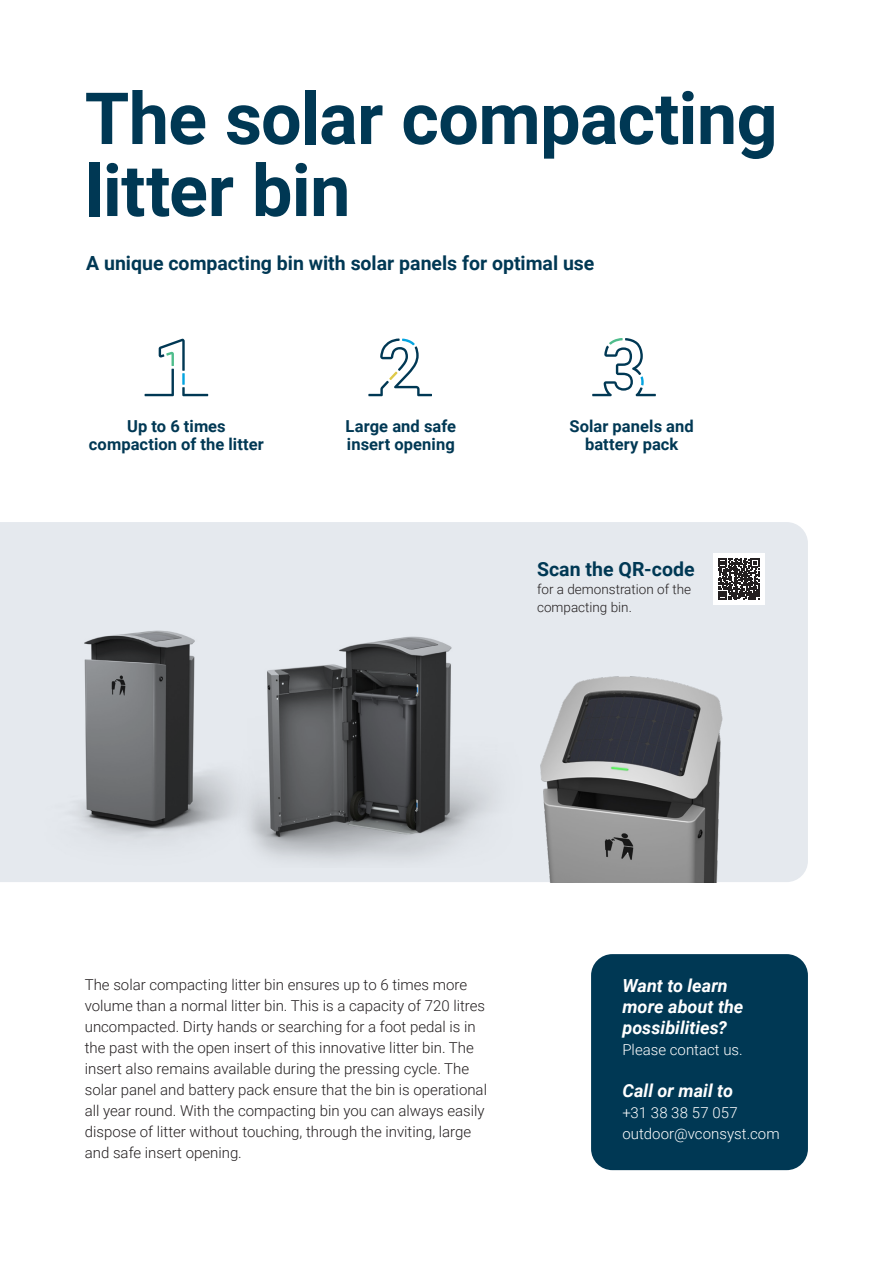
<style>
.page{position:relative;width:893px;height:1263px;background:#fff}
.page>*{position:absolute;margin:0;border:0;box-sizing:border-box;transform-origin:0 0}
.H1_-_Heading{font:700 72px/72px "Roboto";letter-spacing:-.01em;color:#003854}
.H2_-_Subheading{font:700 19.5px "Roboto";color:#003854}
.H2_-_Subheading-2{font:italic 700 18px/21px "Roboto";letter-spacing:.005em;color:#fff}
.H3_-_Subsubheading{font:700 16.5px/18px "Roboto";letter-spacing:.005em;color:#003854;text-align:center}
.P_-_Intro{font:300 15px/21px "Roboto";color:#231f20}
.H2_-_Subheading-3{font:300 15px "Roboto";letter-spacing:.005em;color:#fff}
.P_-_Bodytext{font:300 13.5px/18px "Roboto";color:#231f20}
</style>
<div class="page">
<div style="left:0;top:522px;width:808px;height:360px;background:#e5e9ee"></div>
<svg style="left:592px;top:338px;width:64px;height:58px"></svg>
<svg style="left:145px;top:339px;width:63px;height:57px"></svg>
<svg style="left:368px;top:338px;width:64px;height:58px"></svg>
<div style="left:591px;top:954px;width:217px;height:216px;background:#003854;border-radius:21px"></div>
<img style="left:0;top:558px;width:302px;height:324px">
<img style="left:225px;top:590px;width:342px;height:277px">
<img style="left:518px;top:665px;width:217px;height:217px">
<div style="left:713px;top:554px;width:51px;height:51px;background:#fff"></div>
<svg style="left:718px;top:558px;width:41px;height:42px"></svg>
<p class="H1_-_Heading" style="left:85px;top:80px;width:694px">The solar compacting litter bin</p>
<p class="H2_-_Subheading" style="left:86px;top:249px;width:510px">A unique compacting bin with solar panels for optimal use</p>
<p class="H3_-_Subsubheading" style="left:89px;top:417px;width:176px">Up to 6 times compaction of the litter</p>
<p class="H3_-_Subsubheading" style="left:346px;top:417px;width:112px;text-align:left">Large and safe insert opening</p>
<p class="H3_-_Subsubheading" style="left:570px;top:417px;width:126px">Solar panels and battery pack</p>
<p class="H2_-_Subheading" style="left:537px;top:555px;width:159px">Scan the QR-code</p>
<p class="P_-_Bodytext" style="left:537px;top:580px;width:156px">for a demonstration of the compacting bin.</p>
<p class="P_-_Intro" style="left:85px;top:973px;width:404px">The solar compacting litter bin ensures up to 6 times more volume than a normal litter bin. This is a capacity of 720 litres uncompacted. Dirty hands or searching for a foot pedal is in the past with the open insert of this innovative litter bin. The insert also remains available during the pressing cycle. The solar panel and battery pack ensure that the bin is operational all year round. With the compacting bin you can always easily dispose of litter without touching, through the inviting, large and safe insert opening.</p>
<p class="H2_-_Subheading-2" style="left:622px;top:974px;width:122px">Want to learn more about the possibilities?</p>
<p class="H2_-_Subheading-3" style="left:622px;top:1039px;width:122px">Please contact us.</p>
<p class="H2_-_Subheading-2" style="left:622px;top:1079px;width:112px">Call or mail to</p>
<p class="H2_-_Subheading-3" style="left:622px;top:1102px;width:117px">+31 38 38 57 057</p>
<p class="H2_-_Subheading-3" style="left:622px;top:1123px;width:159px">outdoor@vconsyst.com</p>
</div>
